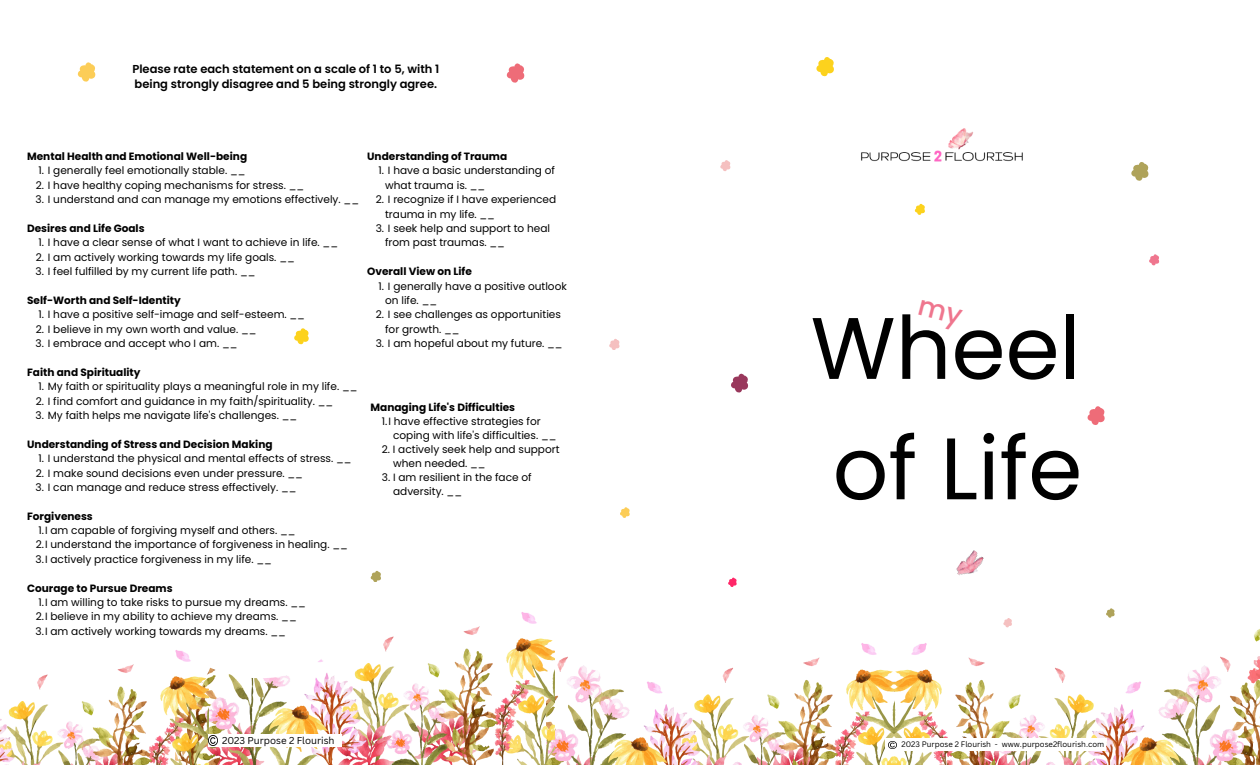
<style>
.page{position:relative;width:1260px;height:765px;background:#fff}
.page>*{position:absolute;margin:0;border:0;box-sizing:border-box;transform-origin:0 0}
.t1{font:87.25px "Poppins";color:#000}
.t2{font:600 11.5px/15.9px "Poppins";color:#000}
.t3{font:10.5px/14.4px "Poppins";color:#000}
.t4{font:700 10.5px "Poppins";color:#000}
.t5{font:9.75px "Canva Sans";color:#000}
.t6{font:7.75px "Canva Sans";color:#000}
</style>
<div class="page">
<svg style="left:1003px;top:618px;width:9px;height:9px"></svg>
<svg style="left:728px;top:578px;width:9px;height:9px"></svg>
<img style="left:956px;top:550px;width:28px;height:26px">
<img style="left:555px;top:629px;width:705px;height:136px">
<img style="left:861px;top:128px;width:162px;height:83px">
<svg style="left:731px;top:374px;width:18px;height:19px"></svg>
<svg style="left:1087px;top:406px;width:18px;height:19px"></svg>
<svg style="left:720px;top:160px;width:11px;height:11px"></svg>
<svg style="left:1149px;top:254px;width:10px;height:12px"></svg>
<svg style="left:915px;top:204px;width:10px;height:11px"></svg>
<svg style="left:1131px;top:162px;width:18px;height:19px"></svg>
<img style="left:466px;top:612px;width:89px;height:153px">
<svg style="left:816px;top:57px;width:18px;height:19px"></svg>
<svg style="left:609px;top:339px;width:10px;height:11px"></svg>
<svg style="left:209px;top:328px;width:257px;height:437px"></svg>
<svg style="left:371px;top:571px;width:10px;height:11px"></svg>
<svg style="left:507px;top:63px;width:17px;height:20px"></svg>
<svg style="left:78px;top:62px;width:17px;height:20px"></svg>
<img style="left:0;top:650px;width:209px;height:115px">
<svg style="left:620px;top:507px;width:10px;height:11px"></svg>
<svg style="left:1106px;top:608px;width:9px;height:10px"></svg>
<div style="left:886px;top:739px;width:220px;height:12px;background:#fff"></div>
<svg style="left:889px;top:741px;width:7px;height:8px"></svg>
<div style="left:208px;top:735px;width:134px;height:12px;background:#fff"></div>
<svg style="left:208px;top:736px;width:10px;height:9px"></svg>
<p class="t2" style="left:132px;top:61px;width:308px">Please rate each statement on a scale of 1 to 5, with 1 being strongly disagree and 5 being strongly agree.</p>
<p class="t4" style="left:27px;top:149px;width:222px">Mental Health and Emotional Well-being</p>
<p class="t3" style="left:38px;top:164px;width:209px">1. I generally feel emotionally stable. __</p>
<p class="t3" style="left:36px;top:178px;width:270px">2. I have healthy coping mechanisms for stress. __</p>
<p class="t3" style="left:36px;top:192px;width:325px">3. I understand and can manage my emotions effectively. __</p>
<p class="t3" style="left:38px;top:235px;width:301px">1. I have a clear sense of what I want to achieve in life. __</p>
<p class="t3" style="left:36px;top:250px;width:261px">2. I am actively working towards my life goals. __</p>
<p class="t3" style="left:36px;top:264px;width:221px">3. I feel fulfilled by my current life path. __</p>
<p class="t3" style="left:38px;top:307px;width:268px">1. I have a positive self-image and self-esteem. __</p>
<p class="t3" style="left:36px;top:322px;width:222px">2. I believe in my own worth and value. __</p>
<p class="t3" style="left:36px;top:336px;width:203px">3. I embrace and accept who I am. __</p>
<p class="t3" style="left:38px;top:379px;width:321px">1. My faith or spirituality plays a meaningful role in my life. __</p>
<p class="t3" style="left:36px;top:394px;width:299px">2. I find comfort and guidance in my faith/spirituality. __</p>
<p class="t3" style="left:36px;top:408px;width:263px">3. My faith helps me navigate life's challenges. __</p>
<p class="t3" style="left:38px;top:451px;width:315px">1. I understand the physical and mental effects of stress. __</p>
<p class="t3" style="left:36px;top:466px;width:269px">2. I make sound decisions even under pressure. __</p>
<p class="t3" style="left:36px;top:480px;width:262px">3. I can manage and reduce stress effectively. __</p>
<p class="t3" style="left:38px;top:523px;width:259px">1.I am capable of forgiving myself and others. __</p>
<p class="t3" style="left:36px;top:538px;width:314px">2.I understand the importance of forgiveness in healing. __</p>
<p class="t3" style="left:36px;top:552px;width:238px">3.I actively practice forgiveness in my life. __</p>
<p class="t3" style="left:38px;top:595px;width:269px">1.I am willing to take risks to pursue my dreams. __</p>
<p class="t3" style="left:36px;top:610px;width:263px">2.I believe in my ability to achieve my dreams. __</p>
<p class="t3" style="left:36px;top:624px;width:252px">3.I am actively working towards my dreams. __</p>
<p class="t4" style="left:27px;top:221px;width:119px">Desires and Life Goals</p>
<p class="t4" style="left:27px;top:293px;width:155px">Self-Worth and Self-Identity</p>
<p class="t4" style="left:27px;top:365px;width:115px">Faith and Spirituality</p>
<p class="t4" style="left:27px;top:437px;width:247px">Understanding of Stress and Decision Making</p>
<p class="t4" style="left:27px;top:509px;width:67px">Forgiveness</p>
<p class="t4" style="left:27px;top:581px;width:147px">Courage to Pursue Dreams</p>
<p class="t4" style="left:367px;top:149px;width:141px">Understanding of Trauma</p>
<p class="t3" style="left:385px;top:164px;width:171px;text-indent:-7px">1. I have a basic understanding of what trauma is. __</p>
<p class="t3" style="left:385px;top:192px;width:173px;text-indent:-9px">2. I recognize if I have experienced trauma in my life. __</p>
<p class="t3" style="left:385px;top:221px;width:166px;text-indent:-9px">3. I seek help and support to heal from past traumas. __</p>
<p class="t3" style="left:385px;top:279px;width:183px;text-indent:-7px">1. I generally have a positive outlook on life. __</p>
<p class="t3" style="left:385px;top:307px;width:177px;text-indent:-9px">2. I see challenges as opportunities for growth. __</p>
<p class="t3" style="left:376px;top:336px;width:189px">3. I am hopeful about my future. __</p>
<p class="t4" style="left:367px;top:264px;width:106px">Overall View on Life</p>
<p class="t4" style="left:371px;top:400px;width:146px">Managing Life's Difficulties</p>
<p class="t3" style="left:393px;top:428px;width:165px">coping with life's difficulties. __</p>
<p class="t3" style="left:382px;top:442px;width:179px">2. I actively seek help and support</p>
<p class="t3" style="left:393px;top:456px;width:94px">when needed. __</p>
<p class="t3" style="left:382px;top:470px;width:151px">3. I am resilient in the face of</p>
<p class="t3" style="left:393px;top:484px;width:71px">adversity. __</p>
<p class="t3" style="left:382px;top:414px;width:160px">1.I have effective strategies for</p>
<p class="t5" style="left:222px;top:733px;width:114px">2023 Purpose 2 Flourish</p>
<p class="t1" style="left:811px;top:287px;width:272px">Wheel</p>
<p class="t1" style="left:833px;top:408px;width:251px">of Life</p>
<p class="t6" style="left:902px;top:739px;width:204px">2023 Purpose 2 Flourish - www.purpose2flourish.com</p>
</div>
